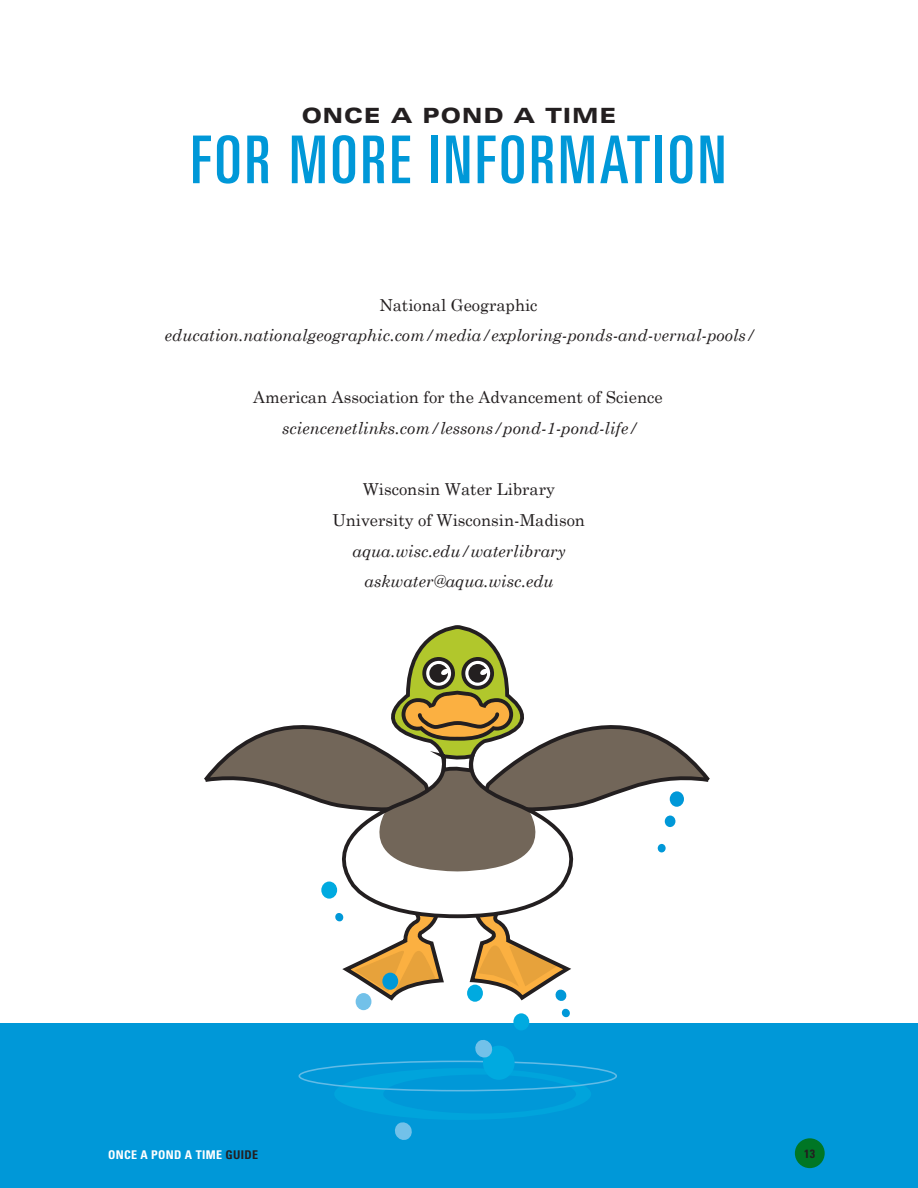
<style>
.page{position:relative;width:918px;height:1188px;background:#fff}
.page>*{position:absolute;margin:0;border:0;box-sizing:border-box;transform-origin:0 0}
.t1{font:ultra-condensed 66px "Univers LT Std";color:#0098d8}
.t2{font:900 expanded 21px "Univers LT Std";letter-spacing:.05em;color:#231f20}
.t3{font:italic 16.5px/30.8px "Century Schoolbook";color:#231f20;text-align:center}
.t4{font:16.5px/30.8px "Century Schoolbook";color:#231f20;text-align:center}
.t5{font:700 condensed 12px "Univers LT Std";color:#fff}
.t6{font:700 condensed 12px "Univers LT Std";letter-spacing:.03em;color:#231f20}
</style>
<div class="page">
<div style="left:0;top:1023px;width:918px;height:165px;background:#0098d8"></div>
<svg style="left:204px;top:725px;width:506px;height:125px"></svg>
<svg style="left:325px;top:627px;width:265px;height:292px"></svg>
<div style="left:513px;top:1013px;width:16px;height:17px;background:#00aae0;border-radius:50%"></div>
<div style="left:658px;top:844px;width:8px;height:9px;background:#0098d8;border-radius:50%"></div>
<div style="left:321px;top:882px;width:16px;height:17px;background:#00aae0;border-radius:50%"></div>
<div style="left:670px;top:791px;width:14px;height:16px;background:#0098d8;border-radius:50%"></div>
<div style="left:665px;top:815px;width:11px;height:12px;background:#0098d8;border-radius:50%"></div>
<svg style="left:335px;top:900px;width:110px;height:110px"></svg>
<svg style="left:468px;top:900px;width:103px;height:118px"></svg>
<div style="left:334px;top:1068px;width:257px;height:52px;background:#00a4dc;border-radius:50%"></div>
<div style="left:383px;top:1075px;width:193px;height:38px;background:#0098d8;border-radius:50%"></div>
<svg style="left:395px;top:1122px;width:17px;height:18px"></svg>
<div style="left:299px;top:1061px;width:318px;height:30px;border:2px solid #62bbe6;border-radius:50%"></div>
<div style="left:483px;top:1046px;width:32px;height:34px;background:#00aae0;border-radius:50%"></div>
<svg style="left:475px;top:1040px;width:18px;height:18px"></svg>
<div style="left:795px;top:1138px;width:30px;height:30px;background:#007625;border-radius:50%"></div>
<p class="t2" style="left:302px;top:103px;width:317px">ONCE A POND A TIME</p>
<h1 class="t1" style="left:191px;top:122px;width:130px">FOR MORE</h1>
<h1 class="t1" style="left:429px;top:122px;width:28px">INFORMATION</h1>
<p class="t4" style="left:379px;top:289px;width:160px">National Geographic</p>
<p class="t3" style="left:165px;top:320px;width:592px">education.nationalgeographic.com/media/exploring-ponds-and-vernal-pools/</p>
<p class="t4" style="left:253px;top:381px;width:411px">American Association for the Advancement of Science</p>
<p class="t3" style="left:282px;top:412px;width:358px">sciencenetlinks.com/lessons/pond-1-pond-life/</p>
<p class="t4" style="left:332px;top:473px;width:254px">Wisconsin Water Library<br>University of Wisconsin-Madison</p>
<p class="t3" style="left:353px;top:535px;width:215px">aqua.wisc.edu/waterlibrary askwater@aqua.wisc.edu</p>
<p class="t5" style="left:108px;top:1147px;width:16px">ONCE</p>
<p class="t5" style="left:140px;top:1147px;width:63px">APOND ATIME</p>
<p class="t6" style="left:226px;top:1147px;width:34px">Guide</p>
<p class="t6" style="left:804px;top:1146px;width:13px">13</p>
</div>
